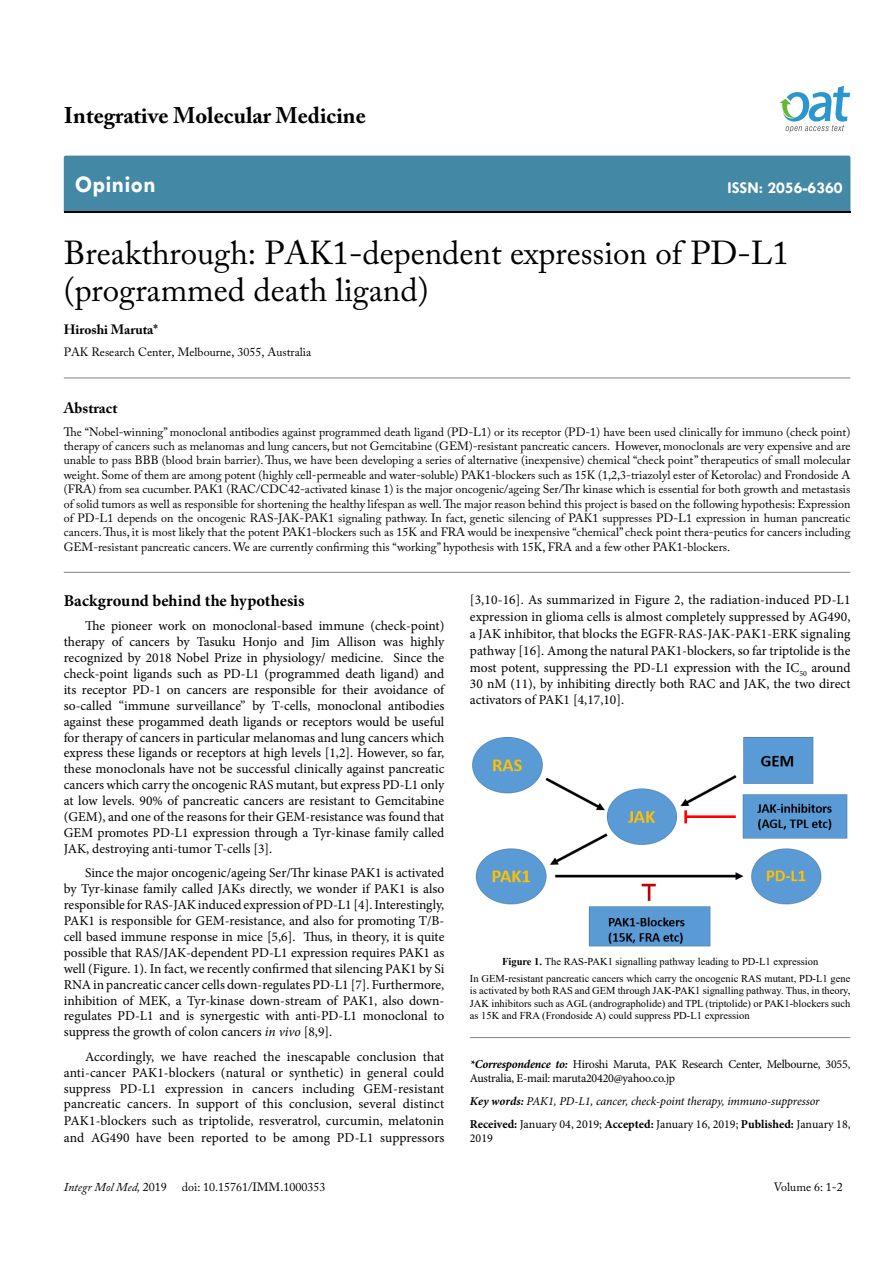
<style>
.page{position:relative;width:893px;height:1263px;background:#fff}
.page>*{position:absolute;margin:0;border:0;box-sizing:border-box;transform-origin:0 0}
.t1{font:33px/37.5px "Adobe Caslon Pro";color:#000}
.t2{font:700 24px "Tw Cen";color:#fff}
.t3{font:700 22.5px "Adobe Caslon Pro";color:#000}
.t4{font:700 16.5px "Minion Pro";letter-spacing:.005em;color:#000}
.t5{font:700 16.5px "Tw Cen";color:#fff}
.t6{font:700 15px "Adobe Caslon Pro";color:#000}
.t7{font:13.5px/15.9px "Minion Pro";color:#000;text-align:justify}
.t8{font:700 13.5px "Adobe Caslon Pro";color:#000}
.t9{font:12px/14.4px "Adobe Caslon Pro";color:#000;text-align:justify}
.t10{font:italic 12px/23px "Minion Pro";letter-spacing:-.01em;color:#000}
.t11{font:12px/14.4px "Minion Pro";letter-spacing:-.02em;color:#000}
.t12{font:italic 12px "Adobe Caslon Pro";color:#000}
.t13{font:10.5px/12.6px "Times New Roman";color:#000;text-align:center}
.s1{font-style:italic}
.s2{font-weight:700;font-style:italic}
.s3{font-weight:700}
.s4{font-weight:700;font-style:normal}
.s5{font-style:normal}
</style>
<div class="page">
<div style="left:64px;top:156px;width:786px;height:56px;background:#4389a5"></div>
<svg style="left:779px;top:86px;width:71px;height:47px"></svg>
<hr style="left:64px;top:572px;width:786px;height:1px;background:#808285">
<hr style="left:64px;top:378px;width:786px;height:1px;background:#808285">
<hr style="left:470px;top:1037px;width:380px;height:1px;background:#808285">
<img style="left:472px;top:737px;width:376px;height:210px">
<h3 class="t3" style="left:64px;top:102px;width:303px">Integrative Molecular Medicine</h3>
<h2 class="t2" style="left:75px;top:170px;width:83px">Opinion</h2>
<p class="t5" style="left:727px;top:178px;width:117px">ISSN: 2056-6360</p>
<h1 class="t1" style="left:64px;top:233px;width:727px">Breakthrough: PAK1-dependent expression of PD-L1 (programmed death ligand)</h1>
<p class="t8" style="left:64px;top:322px;width:96px">Hiroshi Maruta*</p>
<p class="t9" style="left:64px;top:345px;width:249px">PAK Research Center, Melbourne, 3055, Australia</p>
<p class="t6" style="left:64px;top:399px;width:55px">Abstract</p>
<p class="t9" style="left:64px;top:424px;width:788px">The “Nobel-winning” monoclonal antibodies against programmed death ligand (PD-L1) or its receptor (PD-1) have been used clinically for immuno (check point) therapy of cancers such as melanomas and lung cancers, but not Gemcitabine (GEM)-resistant pancreatic cancers. However, monoclonals are very expensive and are unable to pass BBB (blood brain barrier). Thus, we have been developing a series of alternative (inexpensive) chemical “check point” therapeutics of small molecular weight. Some of them are among potent (highly cell-permeable and water-soluble) PAK1-blockers such as 15K (1,2,3-triazolyl ester of Ketorolac) and Frondoside A (FRA) from sea cucumber. PAK1 (RAC/CDC42-activated kinase 1) is the major oncogenic/ageing Ser/Thr kinase which is essential for both growth and metastasis of solid tumors as well as responsible for shortening the healthy lifespan as well. The major reason behind this project is based on the following hypothesis: Expression of PD-L1 depends on the oncogenic RAS-JAK-PAK1 signaling pathway. In fact, genetic silencing of PAK1 suppresses PD-L1 expression in human pancreatic cancers. Thus, it is most likely that the potent PAK1-blockers such as 15K and FRA would be inexpensive “chemical” check point thera-peutics for cancers including GEM-resistant pancreatic cancers. We are currently confirming this “working” hypothesis with 15K, FRA and a few other PAK1-blockers.</p>
<p class="t7" style="left:470px;top:591px;width:382px;line-height:16.8px">[3,10-16]. As summarized in Figure 2, the radiation-induced PD-L1 expression in glioma cells is almost completely suppressed by AG490, a JAK inhibitor, that blocks the EGFR-RAS-JAK-PAK1-ERK signaling pathway [16]. Among the natural PAK1-blockers, so far triptolide is the most potent, suppressing the PD-L1 expression with the IC<sub>50</sub> around 30 nM (11), by inhibiting directly both RAC and JAK, the two direct activators of PAK1 [4,17,10].</p>
<p class="t4" style="left:64px;top:589px;width:242px">Background behind the hypothesis</p>
<p class="t7" style="left:64px;top:618px;width:382px;text-indent:21px">The pioneer work on monoclonal-based immune (check-point) therapy of cancers by Tasuku Honjo and Jim Allison was highly recognized by 2018 Nobel Prize in physiology/ medicine. Since the check-point ligands such as PD-L1 (programmed death ligand) and its receptor PD-1 on cancers are responsible for their avoidance of so-called “immune surveillance” by T-cells, monoclonal antibodies against these progammed death ligands or receptors would be useful for therapy of cancers in particular melanomas and lung cancers which express these ligands or receptors at high levels [1,2]. However, so far, these monoclonals have not be successful clinically against pancreatic cancers which carry the oncogenic RAS mutant, but express PD-L1 only at low levels. 90% of pancreatic cancers are resistant to Gemcitabine (GEM), and one of the reasons for their GEM-resistance was found that GEM promotes PD-L1 expression through a Tyr-kinase family called JAK, destroying anti-tumor T-cells [3].</p>
<p class="t7" style="left:64px;top:865px;width:382px;text-indent:21px">Since the major oncogenic/ageing Ser/Thr kinase PAK1 is activated by Tyr-kinase family called JAKs directly, we wonder if PAK1 is also responsible for RAS-JAK induced expression of PD-L1 [4]. Interestingly, PAK1 is responsible for GEM-resistance, and also for promoting T/B&shy;cell based immune response in mice [5,6]. Thus, in theory, it is quite possible that RAS/JAK-dependent PD-L1 expression requires PAK1 as well (Figure. 1). In fact, we recently confirmed that silencing PAK1 by Si RNA in pancreatic cancer cells down-regulates PD-L1 [7]. Furthermore, inhibition of MEK, a Tyr-kinase down-stream of PAK1, also down&shy;regulates PD-L1 and is synergestic with anti-PD-L1 monoclonal to suppress the growth of colon cancers <span class="s1">in vivo</span> [8,9].</p>
<p class="t7" style="left:64px;top:1048px;width:382px;line-height:16.4px;text-indent:21px">Accordingly, we have reached the inescapable conclusion that anti-cancer PAK1-blockers (natural or synthetic) in general could suppress PD-L1 expression in cancers including GEM-resistant pancreatic cancers. In support of this conclusion, several distinct PAK1-blockers such as triptolide, resveratrol, curcumin, melatonin and AG490 have been reported to be among PD-L1 suppressors</p>
<p class="t11" style="left:470px;top:1057px;width:382px"><span class="s2">*Correspondence to:</span> Hiroshi Maruta, PAK Research Center, Melbourne, 3055,<br>Australia, E-mail: maruta20420@yahoo.co.jp</p>
<p class="t13" style="left:470px;top:952px;width:382px;line-height:16.8px"><span class="s3">Figure 1.</span> The RAS-PAK1 signalling pathway leading to PD-L1 expression<br>In GEM-resistant pancreatic cancers which carry the oncogenic RAS mutant, PD-L1 gene</p>
<p class="t13" style="left:470px;top:984px;width:382px;text-align:justify">is activated by both RAS and GEM through JAK-PAK1 signalling pathway. Thus, in theory, JAK inhibitors such as AGL (andrographolide) and TPL (triptolide) or PAK1-blockers such as 15K and FRA (Frondoside A) could suppress PD-L1 expression</p>
<p class="t10" style="left:470px;top:1090px;width:382px"><span class="s3">Key words:</span> PAK1, PD-L1, cancer, check-point therapy, immuno-suppressor<br><span class="s4">Received:</span> <span class="s5">January 04, 2019;</span> <span class="s4">Accepted:</span> <span class="s5">January 16, 2019;</span> <span class="s4">Published:</span> <span class="s5">January 18,</span></p>
<p class="t11" style="left:470px;top:1131px;width:25px">2019</p>
<p class="t12" style="left:64px;top:1180px;width:104px">Integr Mol Med, <span class="s5">2019</span></p>
<p class="t9" style="left:182px;top:1180px;width:145px">doi: 10.15761/IMM.1000353</p>
<p class="t9" style="left:774px;top:1180px;width:71px">Volume 6: 1-2</p>
</div>
